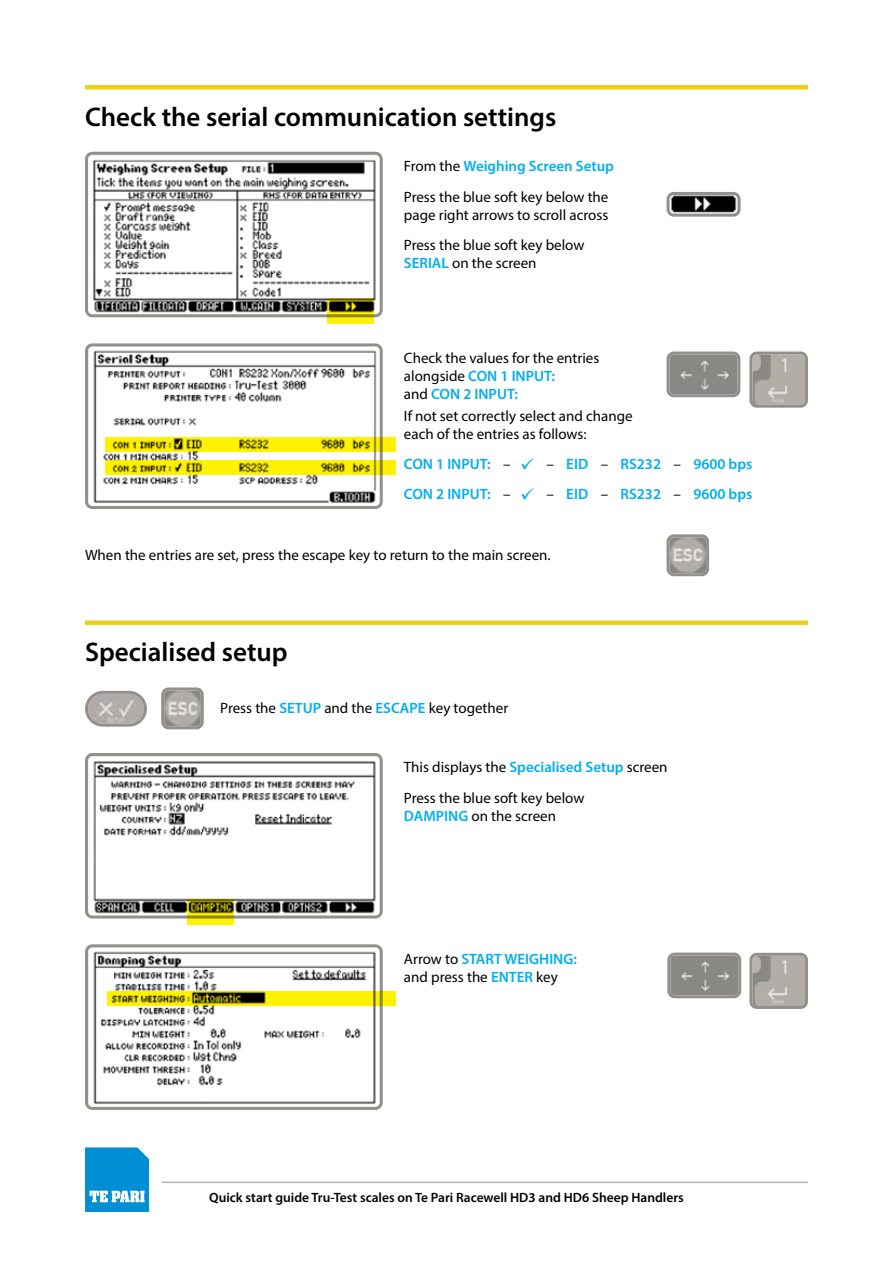
<style>
.page{position:relative;width:893px;height:1263px;background:#fff}
.page>*{position:absolute;margin:0;border:0;box-sizing:border-box;transform-origin:0 0}
.t1{font:600 27px "Myriad Pro";color:#000}
.t2{font:15px/18px "Myriad Pro";color:#000}
.t3{font:600 15px/30px "Myriad Pro";color:#00aeef}
.t4{font:600 13.5px "Myriad Pro";color:#000}
.s1{font-weight:600;color:#00aeef}
.s2{font-weight:400;color:#000}
</style>
<div class="page">
<hr style="left:162px;top:1181px;width:646px;height:2px;background:#b8b5b1">
<svg style="left:85px;top:1147px;width:64px;height:65px;background:#219dda"></svg>
<img style="left:753px;top:356px;width:51px;height:48px">
<div style="left:749px;top:352px;width:59px;height:56px;border:3px solid #91908b;border-radius:6px"></div>
<img style="left:670px;top:355px;width:66px;height:38px">
<div style="left:666px;top:351px;width:74px;height:46px;border:3px solid #91908b;border-radius:6px"></div>
<img style="left:89px;top:347px;width:290px;height:158px">
<div style="left:85px;top:343px;width:298px;height:166px;border:3px solid #91908b;border-radius:6px"></div>
<svg style="left:105px;top:437px;width:290px;height:14px;background:#ddd200"></svg>
<img style="left:89px;top:757px;width:290px;height:157px">
<div style="left:85px;top:753px;width:298px;height:165px;border:3px solid #91908b;border-radius:6px"></div>
<img style="left:89px;top:948px;width:290px;height:158px">
<div style="left:85px;top:944px;width:298px;height:166px;border:3px solid #91908b;border-radius:6px"></div>
<img style="left:89px;top:695px;width:54px;height:28px">
<div style="left:85px;top:691px;width:62px;height:36px;border:3px solid #91908b;border-radius:16px"></div>
<img style="left:165px;top:691px;width:35px;height:34px">
<div style="left:161px;top:687px;width:43px;height:42px;border:3px solid #91908b;border-radius:6px"></div>
<img style="left:753px;top:957px;width:51px;height:48px">
<div style="left:749px;top:953px;width:59px;height:56px;border:3px solid #91908b;border-radius:6px"></div>
<img style="left:671px;top:956px;width:66px;height:38px">
<div style="left:667px;top:952px;width:74px;height:46px;border:3px solid #91908b;border-radius:6px"></div>
<hr style="left:85px;top:621px;width:723px;height:4px;background:#efcf16">
<div style="left:85px;top:85px;width:723px;height:5px;background:#efcf16"></div>
<svg style="left:105px;top:460px;width:290px;height:15px;background:#e3d700"></svg>
<svg style="left:107px;top:992px;width:288px;height:14px;background:#c7bd00"></svg>
<img style="left:89px;top:156px;width:290px;height:157px">
<div style="left:85px;top:152px;width:298px;height:165px;border:3px solid #91908b;border-radius:6px"></div>
<img style="left:671px;top:196px;width:66px;height:17px">
<div style="left:667px;top:192px;width:74px;height:25px;border:3px solid #91908b;border-radius:6px"></div>
<svg style="left:327px;top:298px;width:47px;height:26px"></svg>
<img style="left:670px;top:538px;width:35px;height:34px">
<div style="left:666px;top:534px;width:43px;height:42px;border:3px solid #91908b;border-radius:6px"></div>
<svg style="left:187px;top:899px;width:47px;height:25px"></svg>
<h1 class="t1" style="left:85px;top:99px;width:473px">Check the serial communication settings</h1>
<p class="t2" style="left:404px;top:150px;width:212px;line-height:30.8px">From the <span class="s1">Weighing Screen Setup<br></span>Press the blue soft key below the</p>
<p class="t2" style="left:404px;top:199px;width:206px;line-height:30.8px">page right arrows to scroll across<br>Press the blue soft key below</p>
<p class="t2" style="left:404px;top:254px;width:134px"><span class="s1">SERIAL</span> on the screen</p>
<p class="t2" style="left:404px;top:348px;width:197px">Check the values for the entries alongside <span class="s1">CON 1 INPUT:<br></span>and <span class="s1">CON 2 INPUT:</span></p>
<p class="t2" style="left:404px;top:407px;width:230px">If not set correctly select and change each of the entries as follows:</p>
<p class="t3" style="left:404px;top:448px;width:350px">CON 1 INPUT: <span class="s2">–</span> ✓ <span class="s2">–</span> EID <span class="s2">–</span> RS232 <span class="s2">–</span> 9600 bps<br>CON 2 INPUT: <span class="s2">–</span> ✓ <span class="s2">–</span> EID <span class="s2">–</span> RS232 <span class="s2">–</span> 9600 bps</p>
<p class="t2" style="left:85px;top:545px;width:467px">When the entries are set, press the escape key to return to the main screen.</p>
<h1 class="t1" style="left:85px;top:634px;width:204px">Specialised setup</h1>
<p class="t2" style="left:220px;top:699px;width:290px">Press the <span class="s1">SETUP</span> and the <span class="s1">ESCAPE</span> key together</p>
<p class="t2" style="left:404px;top:751px;width:265px;line-height:30.8px">This displays the <span class="s1">Specialised Setup</span> screen<br>Press the blue soft key below</p>
<p class="t2" style="left:404px;top:806px;width:154px"><span class="s1">DAMPING</span> on the screen</p>
<p class="t2" style="left:404px;top:949px;width:174px">Arrow to <span class="s1">START WEIGHING: </span>and press the <span class="s1">ENTER</span> key</p>
<p class="t4" style="left:209px;top:1188px;width:476px">Quick start guide Tru-Test scales on Te Pari Racewell HD3 and HD6 Sheep Handlers</p>
</div>
